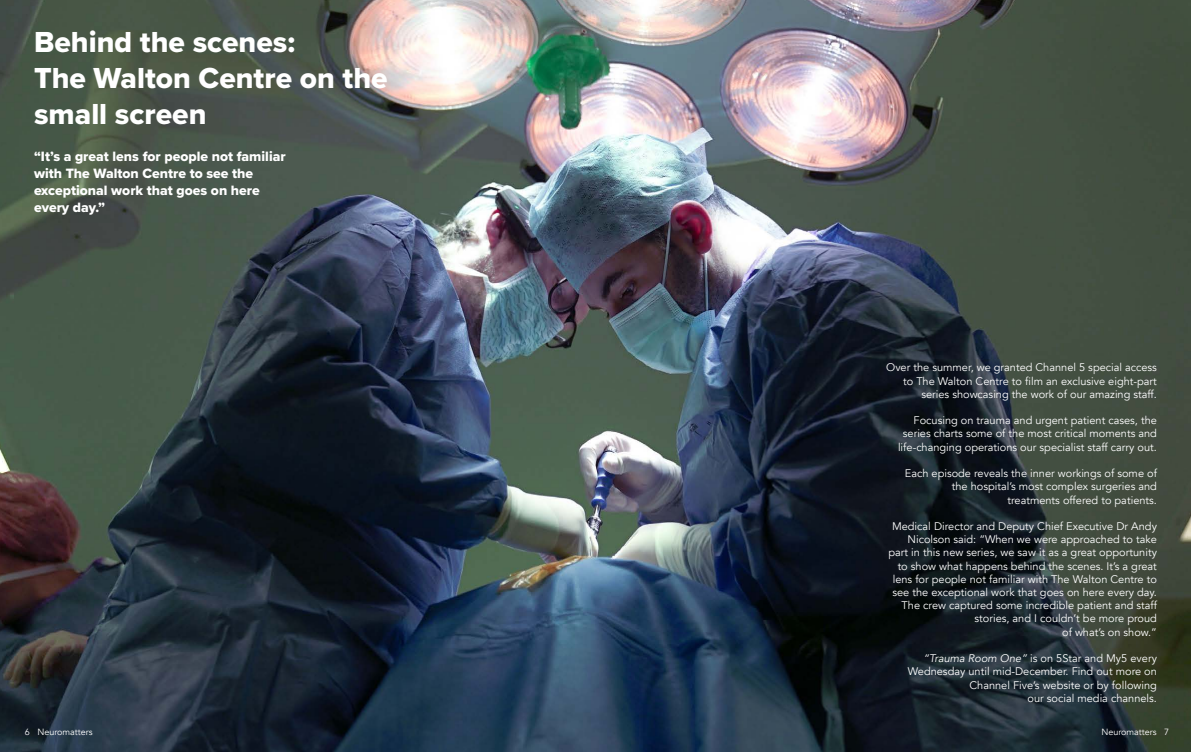
<style>
.page{position:relative;width:1191px;height:752px;background:#fff}
.page>*{position:absolute;margin:0;border:0;box-sizing:border-box;transform-origin:0 0}
.t1{font:30px/36px "Proxima Nova Extrabld";color:#fff}
.t2{font:14px/16.8px "Proxima Nova Extrabld";color:#fff}
.t3{font:11px/13.2px "Avenir";color:#fff;text-align:right}
.t4{font:9px "Avenir";color:#fff}
.s1{font-style:italic}
</style>
<div class="page">
<img style="left:0;top:0;width:1191px;height:751px">
<h1 class="t1" style="left:34px;top:24px;width:355px">Behind the scenes:<br>The Walton Centre on the small screen</h1>
<p class="t2" style="left:34px;top:148px;width:253px">“It’s a great lens for people not familiar with The Walton Centre to see the exceptional work that goes on here every day.”</p>
<p class="t3" style="left:886px;top:361px;width:272px">Over the summer, we granted Channel 5 special access to The Walton Centre to film an exclusive eight-part series showcasing the work of our amazing staff.</p>
<p class="t3" style="left:898px;top:414px;width:260px">Focusing on trauma and urgent patient cases, the series charts some of the most critical moments and life-changing operations our specialist staff carry out.</p>
<p class="t3" style="left:905px;top:466px;width:254px">Each episode reveals the inner workings of some of the hospital’s most complex surgeries and treatments offered to patients.</p>
<p class="t3" style="left:888px;top:519px;width:270px">Medical Director and Deputy Chief Executive Dr Andy Nicolson said: “When we were approached to take part in this new series, we saw it as a great opportunity to show what happens behind the scenes. It’s a great lens for people not familiar with The Walton Centre to see the exceptional work that goes on here every day.<br>The crew captured some incredible patient and staff stories, and I couldn’t be more proud<br>of what’s on show.”</p>
<p class="t3" style="left:907px;top:651px;width:251px"><span class="s1">“Trauma Room One”</span> is on 5Star and My5 every Wednesday until mid-December. Find out more on Channel Five’s website or by following<br>our social media channels.</p>
<p class="t4" style="left:25px;top:726px;width:69px">6 Neuromatters</p>
<p class="t4" style="left:1101px;top:726px;width:69px">Neuromatters 7</p>
</div>
